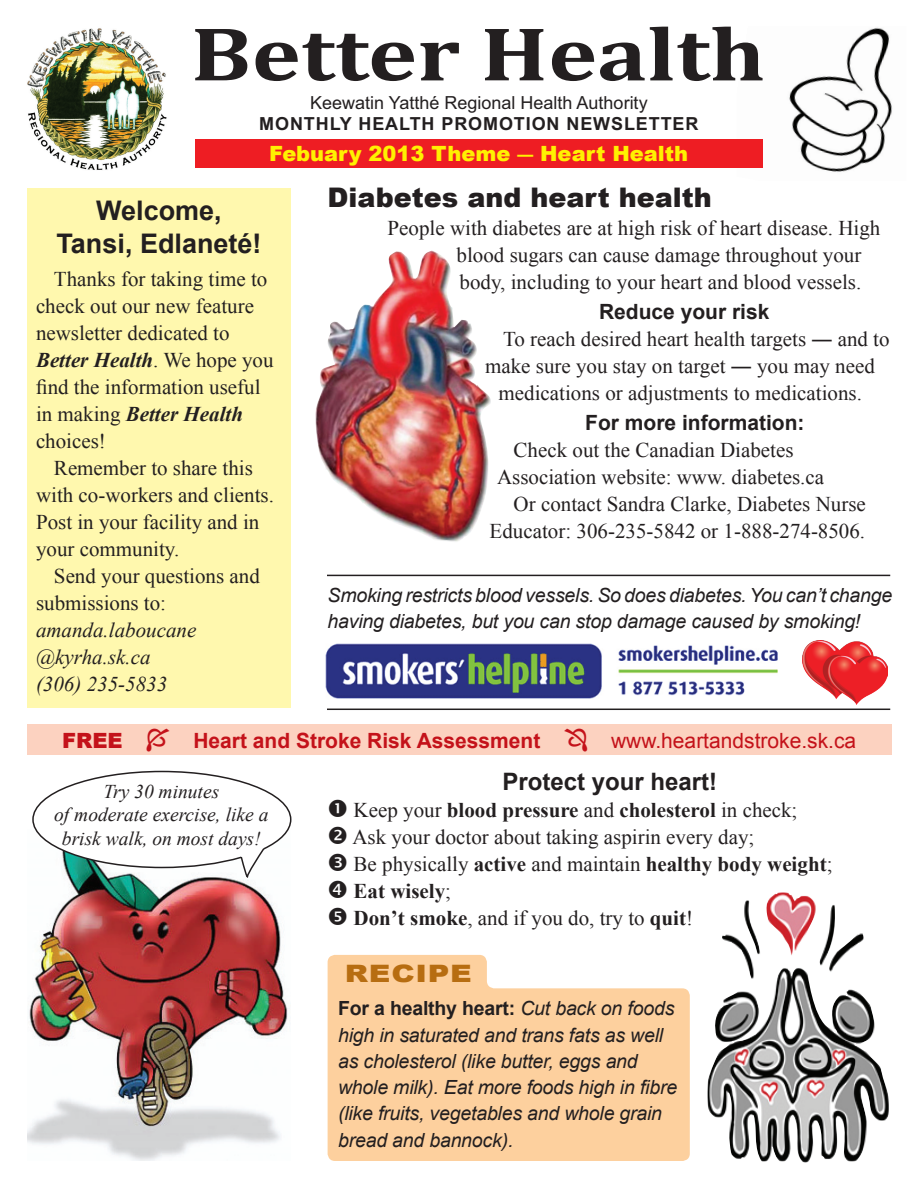
<style>
.page{position:relative;width:918px;height:1188px;background:#fff}
.page>*{position:absolute;margin:0;border:0;box-sizing:border-box;transform-origin:0 0}
.t1{font:700 76.95px "Cambria";color:#231f20;scale:1.21 1}
.t2{font:700 27px/33px "Arial";color:#231f20;text-align:center}
.t3{font:900 27px "Arial";color:#231f20}
.t4{font:700 24px "Arial";color:#231f20}
.t5{font:900 24px "Arial";letter-spacing:.025em;color:#b76d11;scale:1.25 1}
.t6{font:21px/27px "Times New Roman";color:#231f20}
.t7{font:italic 21px/27px "Times New Roman";color:#231f20}
.t8{font:700 21px "Arial";color:#231f20}
.t9{font:900 21px "Arial";color:#fff101}
.t10{font:700 21px "Arial";color:#c4121a}
.t11{font:21px "Arial";color:#c4121a}
.t12{font:900 21px "Arial";color:#c4121a}
.t13{font:italic 19.5px/26.2px "Arial";letter-spacing:-.01em;color:#231f20}
.t14{font:italic 19.5px/23.4px "Times New Roman";color:#231f20;text-align:center}
.t15{font:18px "Arial";color:#231f20}
.t16{font:700 18px "Arial";letter-spacing:.05em;color:#231f20}
.s1{font-weight:700;font-style:italic}
.s2{font-weight:700}
.s3{font-weight:700;font-style:normal}
</style>
<div class="page">
<img style="left:27px;top:28px;width:140px;height:142px">
<img style="left:737px;top:27px;width:156px;height:145px">
<div style="left:195px;top:140px;width:567px;height:28px;background:#ee1d23"></div>
<img style="left:315px;top:251px;width:176px;height:291px">
<img style="left:27px;top:879px;width:263px;height:282px">
<img style="left:325px;top:643px;width:453px;height:56px">
<img style="left:802px;top:640px;width:85px;height:64px">
<div style="left:27px;top:188px;width:264px;height:520px;background:#fff8ae"></div>
<div style="left:27px;top:724px;width:864px;height:30px;background:#fcd2c0"></div>
<hr style="left:327px;top:575px;width:563px;height:1px;background:#231f20">
<hr style="left:327px;top:709px;width:563px;height:1px;background:#231f20">
<svg style="left:32px;top:770px;width:260px;height:109px"></svg>
<svg style="left:328px;top:955px;width:362px;height:206px;fill:#fdd09e"></svg>
<img style="left:708px;top:892px;width:181px;height:270px">
<h1 class="t1" style="left:191px;top:7px;width:476px">Better Health</h1>
<p class="t15" style="left:310px;top:91px;width:339px">Keewatin Yatthé Regional Health Authority</p>
<p class="t16" style="left:259px;top:112px;width:441px">MONTHLY HEALTH PROMOTION NEWSLETTER</p>
<p class="t9" style="left:269px;top:139px;width:421px">Febuary 2013 Theme ― Heart Health</p>
<p class="t2" style="left:56px;top:195px;width:207px">Welcome,<br>Tansi, Edlaneté!</p>
<p class="t6" style="left:36px;top:265px;width:239px;text-indent:18px">Thanks for taking time to check out our new feature newsletter dedicated to<br><span class="s1">Better Health</span>. We hope you find the information useful in making <span class="s1">Better Health </span>choices!</p>
<p class="t6" style="left:36px;top:454px;width:239px;text-indent:18px">Remember to share this with co-workers and clients.<br>Post in your facility and in your community.</p>
<p class="t6" style="left:36px;top:562px;width:225px;text-indent:18px">Send your questions and submissions to:</p>
<p class="t7" style="left:36px;top:616px;width:162px">amanda.laboucane @kyrha.sk.ca (306) 235-5833</p>
<p class="t3" style="left:328px;top:178px;width:386px">Diabetes and heart health</p>
<p class="t6" style="left:457px;top:214px;width:425px;text-indent:-69px">People with diabetes are at high risk of heart disease. High blood sugars can cause damage throughout your body, including to your heart and blood vessels.</p>
<p class="t8" style="left:599px;top:298px;width:172px">Reduce your risk</p>
<p class="t6" style="left:503px;top:325px;width:388px">To reach desired heart health targets ― and to</p>
<p class="t6" style="left:485px;top:352px;width:391px">make sure you stay on target ― you may need</p>
<p class="t6" style="left:499px;top:379px;width:365px">medications or adjustments to medications.</p>
<p class="t8" style="left:585px;top:409px;width:221px">For more information:</p>
<p class="t6" style="left:514px;top:436px;width:281px">Check out the Canadian Diabetes</p>
<p class="t6" style="left:497px;top:463px;width:328px">Association website: www. diabetes.ca</p>
<p class="t6" style="left:514px;top:491px;width:354px">Or contact Sandra Clarke, Diabetes Nurse</p>
<p class="t6" style="left:490px;top:518px;width:377px">Educator: 306-235-5842 or 1-888-274-8506.</p>
<p class="t13" style="left:328px;top:583px;width:566px">Smoking restricts blood vessels. So does diabetes. You can’t change having diabetes, but you can stop damage caused by smoking!</p>
<p class="t12" style="left:62px;top:726px;width:62px">FREE</p>
<p class="t10" style="left:193px;top:727px;width:349px">Heart and Stroke Risk Assessment</p>
<p class="t11" style="left:611px;top:727px;width:247px">www.heartandstroke.sk.ca</p>
<p class="t14" style="left:54px;top:779px;width:216px">Try 30 minutes<br>of moderate exercise, like a brisk walk, on most days!</p>
<p class="t4" style="left:502px;top:766px;width:216px">Protect your heart!</p>
<p class="t6" style="left:352px;top:796px;width:482px">Keep your <span class="s2">blood pressure</span> and <span class="s2">cholesterol</span> in check; Ask your doctor about taking aspirin every day;<br>Be physically <span class="s2">active</span> and maintain <span class="s2">healthy body weight</span>; <span class="s2">Eat wisely</span>;<br><span class="s2">Don’t smoke</span>, and if you do, try to <span class="s2">quit</span>!</p>
<p class="t5" style="left:345px;top:956px;width:100px">Recipe</p>
<p class="t13" style="left:338px;top:996px;width:341px"><span class="s3">For a healthy heart:</span> Cut back on foods high in saturated and trans fats as well as cholesterol (like butter, eggs and whole milk). Eat more foods high in fibre (like fruits, vegetables and whole grain bread and bannock).</p>
</div>
